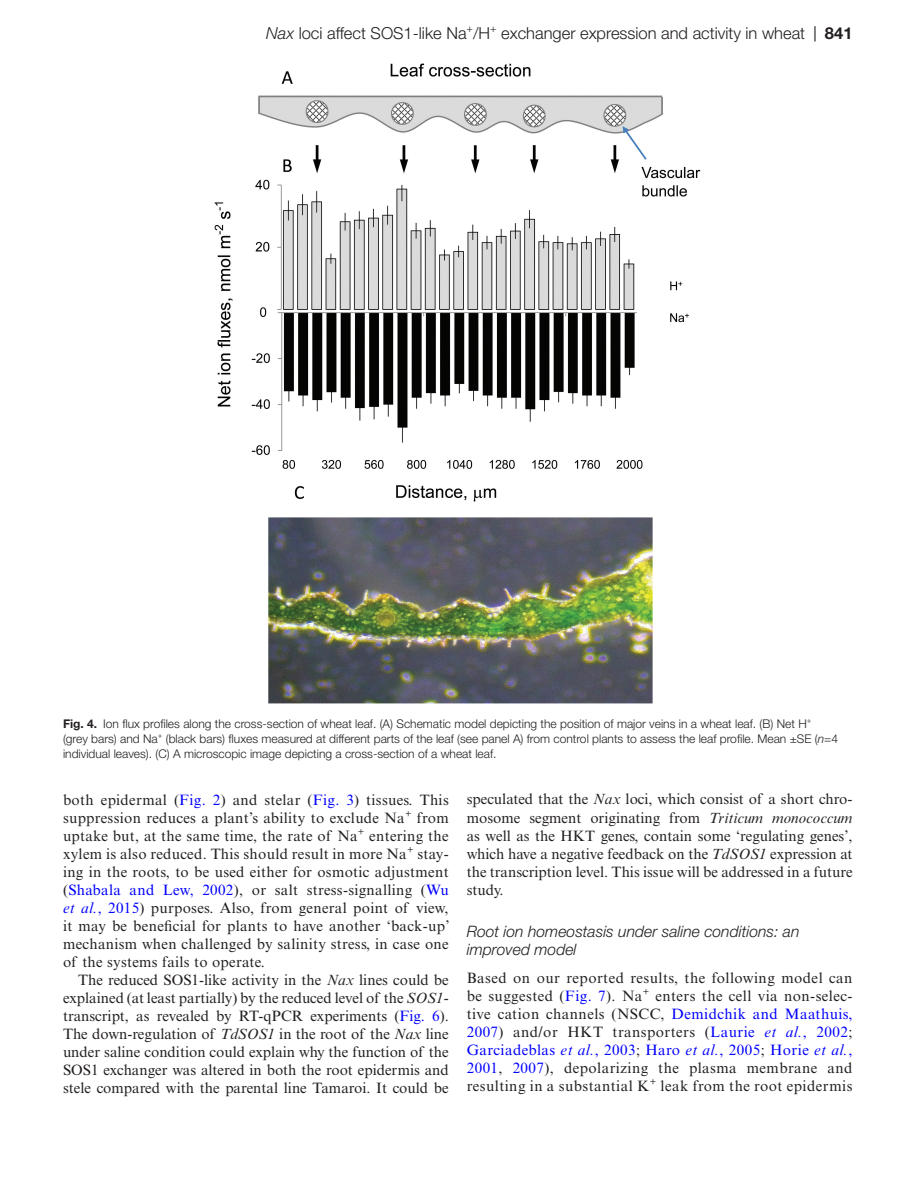
<style>
.page{position:relative;width:919px;height:1187px;background:#fff}
.page>*{position:absolute;margin:0;border:0;box-sizing:border-box;transform-origin:0 0}
.t1{font:300 16.5px "Helvetica Neue LT Std";color:#231f20}
.t2{font:italic 300 15.75px/18px "Helvetica Neue LT Std";color:#231f20}
.t3{font:15px/18px "Times New Roman MT Std";color:#231f20;text-align:justify}
.t4{font:300 12px/15px "Helvetica Neue LT Std";color:#231f20}
.s1{font-style:italic}
.s2{font-family:"Times New Roman MT Std";font-weight:400}
.s3{font-weight:700}
.s4{color:#00f}
.s5{font-style:italic;color:#00f}
</style>
<div class="page">
<img style="left:215px;top:63px;width:486px;height:640px">
<p class="t1" style="left:266px;top:23px;width:587px"><span class="s1">Nax</span> loci affect SOS1-like Na<sup>+</sup>/H<sup>+</sup> exchanger expression and activity in wheat <span class="s2">|</span> <span class="s3">841</span></p>
<p class="t4" style="left:63px;top:715px;width:776px"><span class="s3">Fig. 4.</span> Ion flux profiles along the cross-section of wheat leaf. (A) Schematic model depicting the position of major veins in a wheat leaf. (B) Net H<sup>+ </sup>(grey bars) and Na<sup>+</sup> (black bars) fluxes measured at different parts of the leaf (see panel A) from control plants to assess the leaf profile. Mean ±SE (<span class="s1">n</span>=4 individual leaves). (C) A microscopic image depicting a cross-section of a wheat leaf.</p>
<p class="t3" style="left:63px;top:790px;width:388px">both epidermal (<span class="s4">Fig. 2</span>) and stelar (<span class="s4">Fig. 3</span>) tissues. This suppression reduces a plant’s ability to exclude Na<sup>+</sup> from uptake but, at the same time, the rate of Na<sup>+</sup> entering the xylem is also reduced. This should result in more Na<sup>+</sup> stay&shy;ing in the roots, to be used either for osmotic adjustment (<span class="s4">Shabala and Lew, 2002</span>), or salt stress-signalling (<span class="s4">Wu </span><span class="s5">et al.</span><span class="s4">, 2015</span>) purposes. Also, from general point of view, it may be beneficial for plants to have another ‘back-up’ mechanism when challenged by salinity stress, in case one of the systems fails to operate.</p>
<p class="t3" style="left:63px;top:970px;width:387px;text-indent:15px">The reduced SOS1-like activity in the <span class="s1">Nax</span> lines could be explained (at least partially) by the reduced level of the <span class="s1">SOS1</span>- transcript, as revealed by RT-qPCR experiments (<span class="s4">Fig. 6</span>).<br>The down-regulation of <span class="s1">TdSOS1</span> in the root of the <span class="s1">Nax</span> line under saline condition could explain why the function of the SOS1 exchanger was altered in both the root epidermis and stele compared with the parental line Tamaroi. It could be</p>
<p class="t3" style="left:466px;top:790px;width:387px">speculated that the <span class="s1">Nax</span> loci, which consist of a short chro&shy;mosome segment originating from <span class="s1">Triticum monococcum </span>as well as the HKT genes, contain some ‘regulating genes’, which have a negative feedback on the <span class="s1">TdSOS1</span> expression at the transcription level. This issue will be addressed in a future study.</p>
<p class="t2" style="left:466px;top:921px;width:334px">Root ion homeostasis under saline conditions: an improved model</p>
<p class="t3" style="left:466px;top:968px;width:387px">Based on our reported results, the following model can be suggested (<span class="s4">Fig. 7</span>). Na<sup>+</sup> enters the cell via non-selec&shy;tive cation channels (NSCC, <span class="s4">Demidchik and Maathuis, 2007</span>) and/or HKT transporters (<span class="s4">Laurie</span> <span class="s5">et al.</span><span class="s4">, 2002</span>; <span class="s4">Garciadeblas</span> <span class="s5">et al.</span><span class="s4">, 2003</span>; <span class="s4">Haro</span> <span class="s5">et al.</span><span class="s4">, 2005</span>; <span class="s4">Horie</span> <span class="s5">et al.</span><span class="s4">, 2001</span>, <span class="s4">2007</span>), depolarizing the plasma membrane and resulting in a substantial K<sup>+</sup> leak from the root epidermis</p>
</div>
